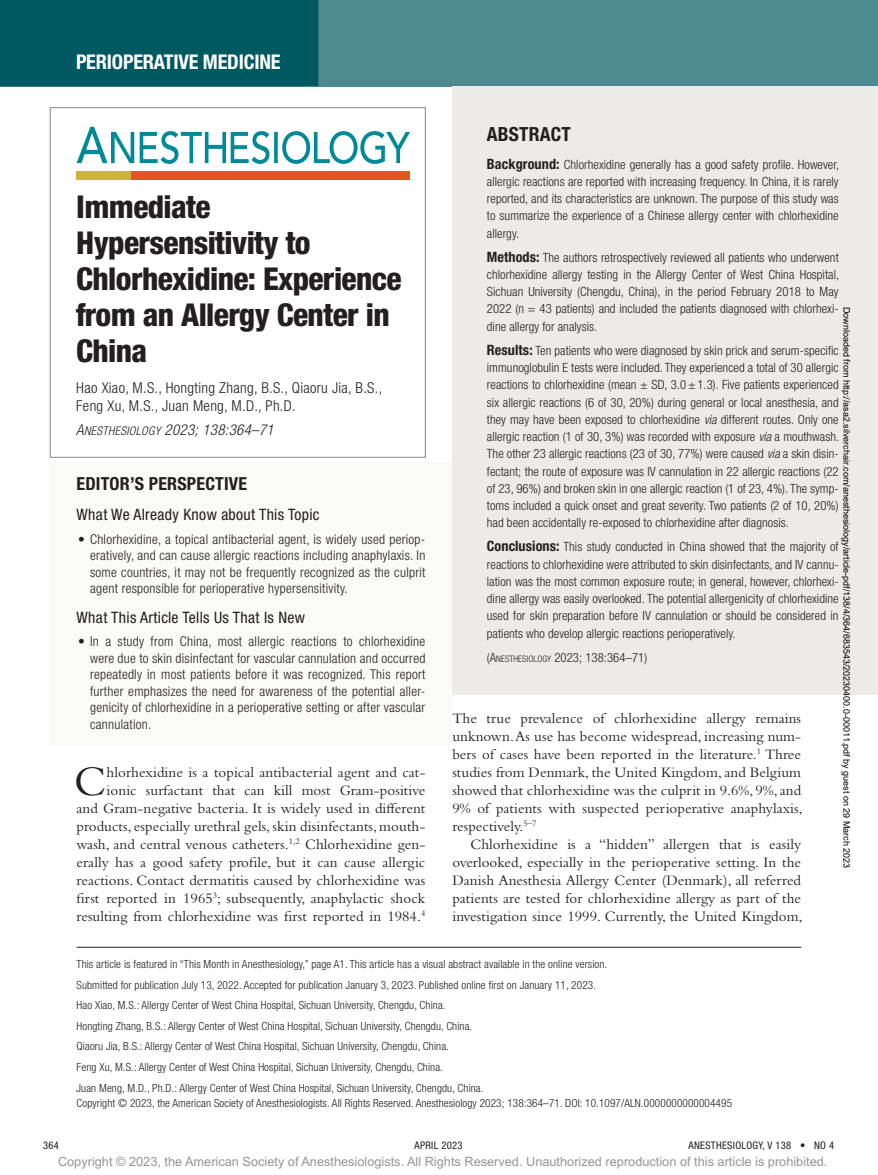
<style>
.page{position:relative;width:878px;height:1175px;background:#fff}
.page>*{position:absolute;margin:0;border:0;box-sizing:border-box;transform-origin:0 0}
.t1{font:43.95px "Bembo Std";color:#231f20}
.t2{font:800 condensed 31.5px/36px "Helvetica Neue LT Std";letter-spacing:-.02em;color:#231f20}
.t3{font:700 condensed 20.25px "Helvetica Neue LT Std";letter-spacing:-.01em;color:#fff}
.t4{font:700 condensed 19.5px "Helvetica Neue LT Std";color:#231f20}
.t5{font:700 condensed 18px "Helvetica Neue LT Std";color:#231f20}
.t6{font:condensed 15.75px "Helvetica Neue LT Std";letter-spacing:.02em;color:#231f20}
.t7{font:15px/18px "Bembo Std";letter-spacing:.005em;color:#231f20;text-align:justify}
.t8{font:300 condensed 15px/18px "Helvetica Neue LT Std";letter-spacing:.02em;color:#231f20}
.t9{font:italic 300 condensed 15px "Helvetica Neue LT Std";letter-spacing:.02em;color:#231f20}
.t10{font:300 condensed 13.5px/16.5px "Helvetica Neue LT Std";letter-spacing:.02em;color:#231f20;text-align:justify}
.t11{font:300 condensed 12.75px/17.2px "Helvetica Neue LT Std";letter-spacing:.005em;color:#231f20;text-align:justify}
.t12{font:12.75px "Arial MT Std";color:#939598}
.t13{font:300 condensed 11.25px/20.5px "Helvetica Neue LT Std";letter-spacing:.01em;color:#231f20}
.t14{font:condensed 10.5px "Helvetica Neue LT Std";letter-spacing:.03em;color:#231f20}
.t15{font:9px "Arial";color:#000}
.s1{font-weight:700;font-size:14.25px}
.s2{font-style:italic}
.s3{font-size:9px}
.s4{font-family:"Helvetica Neue LT Std Lt Cn O SC800";font-weight:400;font-style:normal;font-stretch:normal}
.s5{font-family:"Helvetica Neue LT Std Lt Cn O SC800";font-weight:400;font-style:normal;font-stretch:normal;font-size:12px}
</style>
<div class="page">
<div style="left:0;top:0;width:878px;height:86px;background:#4d8a90"></div>
<div style="left:0;top:0;width:318px;height:86px;background:#005861"></div>
<div style="left:124px;top:171px;width:286px;height:8px;background:#e6551f"></div>
<div style="left:77px;top:171px;width:54px;height:8px;background:#cbb437"></div>
<svg style="left:77px;top:127px;width:333px;height:37px"></svg>
<div style="left:50px;top:462px;width:402px;height:45px;background:#fafaf6"></div>
<div style="left:50px;top:493px;width:402px;height:116px;background:#fafaf6"></div>
<div style="left:50px;top:596px;width:402px;height:148px;background:#fafaf6"></div>
<hr style="left:77px;top:946px;width:724px;height:1px;background:#231f20">
<div style="left:50px;top:107px;width:376px;height:351px;border:1px solid #939598"></div>
<div style="left:452px;top:86px;width:426px;height:89px;background:#edebe7"></div>
<div style="left:452px;top:118px;width:426px;height:152px;background:#edebe7"></div>
<div style="left:452px;top:211px;width:426px;height:152px;background:#edebe7"></div>
<div style="left:452px;top:304px;width:426px;height:256px;background:#edebe7"></div>
<div style="left:452px;top:500px;width:426px;height:170px;background:#edebe7"></div>
<div style="left:452px;top:612px;width:426px;height:82px;background:#edebe7"></div>
<h3 class="t3" style="left:76px;top:49px;width:206px">Perioperative Medicine</h3>
<h3 class="t4" style="left:487px;top:122px;width:44px">ABSTRACT</h3>
<p class="t11" style="left:487px;top:155px;width:354px"><span class="s1">Background:</span> Chlorhexidine generally has a good safety profile. However, allergic reactions are reported with increasing frequency. In China, it is rarely reported, and its characteristics are unknown. The purpose of this study was to summarize the experience of a Chinese allergy center with chlorhexidine allergy.</p>
<p class="t11" style="left:487px;top:248px;width:354px"><span class="s1">Methods:</span> The authors retrospectively reviewed all patients who underwent chlorhexidine allergy testing in the Allergy Center of West China Hospital, Sichuan University (Chengdu, China), in the period February 2018 to May 2022 (n = 43 patients) and included the patients diagnosed with chlorhexi&shy;dine allergy for analysis.</p>
<p class="t11" style="left:487px;top:341px;width:354px"><span class="s1">Results:</span> Ten patients who were diagnosed by skin prick and serum-specific immunoglobulin E tests were included. They experienced a total of 30 allergic reactions to chlorhexidine (mean ± SD, 3.0±1.3). Five patients experienced six allergic reactions (6 of 30, 20%) during general or local anesthesia, and they may have been exposed to chlorhexidine <span class="s2">via</span> different routes. Only one allergic reaction (1 of 30, 3%) was recorded with exposure <span class="s2">via</span> a mouthwash.<br>The other 23 allergic reactions (23 of 30, 77%) were caused <span class="s2">via</span> a skin disin&shy;fectant; the route of exposure was IV cannulation in 22 allergic reactions (22 of 23, 96%) and broken skin in one allergic reaction (1 of 23, 4%). The symp&shy;toms included a quick onset and great severity. Two patients (2 of 10, 20%) had been accidentally re-exposed to chlorhexidine after diagnosis.</p>
<p class="t11" style="left:487px;top:538px;width:353px"><span class="s1">Conclusions:</span> This study conducted in China showed that the majority of reactions to chlorhexidine were attributed to skin disinfectants, and IV cannu&shy;lation was the most common exposure route; in general, however, chlorhexi&shy;dine allergy was easily overlooked. The potential allergenicity of chlorhexidine used for skin preparation before IV cannulation or should be considered in patients who develop allergic reactions perioperatively.</p>
<p class="t11" style="left:487px;top:648px;width:162px">(A<span class="s3">NESTHESIOLOGY</span> 2023; 138:364–71)</p>
<h2 class="t2" style="left:76px;top:188px;width:327px">Immediate<br>Hypersensitivity to<br>Chlorhexidine: Experience from an Allergy Center in<br>China</h2>
<p class="t8" style="left:76px;top:379px;width:307px">Hao Xiao, M.S., Hongting Zhang, B.S., Qiaoru Jia, B.S.,<br>Feng Xu, M.S., Juan Meng, M.D., Ph.D.</p>
<p class="t9" style="left:76px;top:421px;width:199px"><span class="s4">A</span><span class="s5">NESTHESIOLOGY</span> 2023; 138:364–71</p>
<p class="t15" style="left:850px;top:306px;width:563px;rotate:90deg">Downloaded from http://asa2.silverchair.com/anesthesiology/article-pdf/138/4/364/683543/20230400.0-00011.pdf by guest on 29 March 2023</p>
<h3 class="t5" style="left:77px;top:473px;width:10px">EDITOR</h3>
<h3 class="t5" style="left:130px;top:473px;width:76px">’S PERSPECTIVE</h3>
<p class="t6" style="left:77px;top:505px;width:244px">What We Already Know about This Topic</p>
<p class="t10" style="left:90px;top:530px;width:337px;text-indent:-12px">• Chlorhexidine, a topical antibacterial agent, is widely used periop&shy;eratively, and can cause allergic reactions including anaphylaxis. In some countries, it may not be frequently recognized as the culprit agent responsible for perioperative hypersensitivity.</p>
<p class="t6" style="left:77px;top:608px;width:230px">What This Article Tells Us That Is New</p>
<p class="t10" style="left:90px;top:633px;width:337px;text-indent:-12px">• In a study from China, most allergic reactions to chlorhexidine were due to skin disinfectant for vascular cannulation and occurred repeatedly in most patients before it was recognized. This report further emphasizes the need for awareness of the potential aller&shy;genicity of chlorhexidine in a perioperative setting or after vascular cannulation.</p>
<h1 class="t1" style="left:74px;top:755px;width:34px">C</h1>
<p class="t7" style="left:452px;top:709px;width:352px">The true prevalence of chlorhexidine allergy remains unknown. As use has become widespread, increasing num&shy;bers of cases have been reported in the literature.<sup>1</sup> Three studies from Denmark, the United Kingdom, and Belgium showed that chlorhexidine was the culprit in 9.6%, 9%, and 9% of patients with suspected perioperative anaphylaxis, respectively.<sup>5–7</sup></p>
<p class="t7" style="left:452px;top:835px;width:352px;text-indent:18px">Chlorhexidine is a “hidden” allergen that is easily overlooked, especially in the perioperative setting. In the Danish Anesthesia Allergy Center (Denmark), all referred patients are tested for chlorhexidine allergy as part of the investigation since 1999. Currently, the United Kingdom,</p>
<p class="t13" style="left:77px;top:953px;width:532px">This article is featured in “This Month in Anesthesiology,” page A1. This article has a visual abstract available in the online version.<br>Submitted for publication July 13, 2022. Accepted for publication January 3, 2023. Published online first on January 11, 2023.<br>Hao Xiao, M.S.: Allergy Center of West China Hospital, Sichuan University, Chengdu, China.<br>Hongting Zhang, B.S.: Allergy Center of West China Hospital, Sichuan University, Chengdu, China.<br>Qiaoru Jia, B.S.: Allergy Center of West China Hospital, Sichuan University, Chengdu, China.<br>Feng Xu, M.S.: Allergy Center of West China Hospital, Sichuan University, Chengdu, China.<br>Juan Meng, M.D., Ph.D.: Allergy Center of West China Hospital, Sichuan University, Chengdu, China.</p>
<p class="t7" style="left:77px;top:763px;width:350px;text-align:right">hlorhexidine is a topical antibacterial agent and cat&shy;ionic surfactant that can kill most Gram-positive<br>and Gram-negative bacteria. It is widely used in different products, especially urethral gels, skin disinfectants, mouth&shy;wash, and central venous catheters.<sup>1,2</sup> Chlorhexidine gen&shy;erally has a good safety profile, but it can cause allergic reactions. Contact dermatitis caused by chlorhexidine was first reported in 1965<sup>3</sup>; subsequently, anaphylactic shock resulting from chlorhexidine was first reported in 1984.<sup>4</sup></p>
<p class="t13" style="left:77px;top:1093px;width:657px">Copyright © 2023, the American Society of Anesthesiologists. All Rights Reserved. Anesthesiology 2023; 138:364–71. DOI: 10.1097/ALN.0000000000004495</p>
<p class="t14" style="left:43px;top:1139px;width:17px">364</p>
<p class="t14" style="left:414px;top:1139px;width:50px">April 2023</p>
<p class="t14" style="left:688px;top:1139px;width:147px">ANESTHESIOLOGY, V 138 • NO 4</p>
<p class="t12" style="left:58px;top:1154px;width:771px">Copyright © 2023, the American Society of Anesthesiologists. All Rights Reserved. Unauthorized reproduction of this article is prohibited.</p>
</div>
